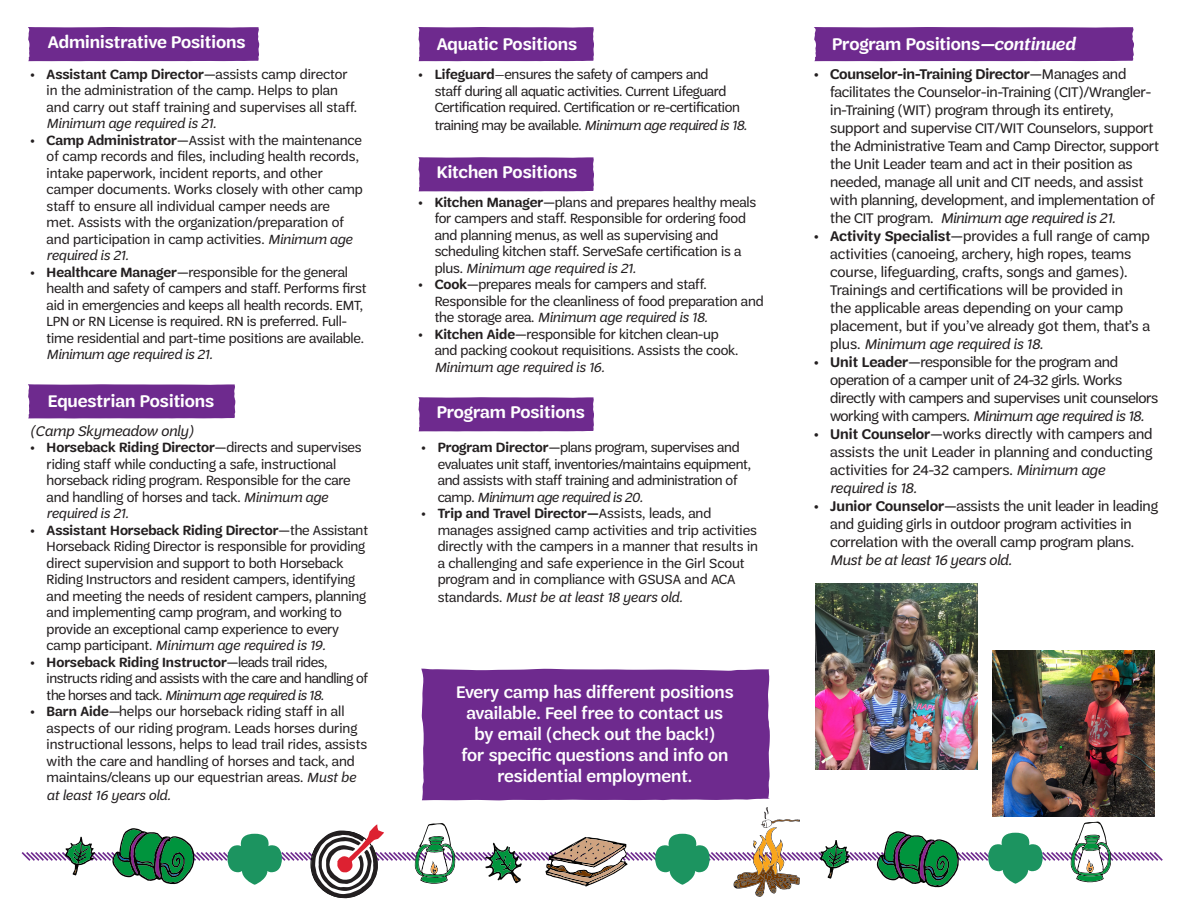
<style>
.page{position:relative;width:1188px;height:918px;background:#fff}
.page>*{position:absolute;margin:0;border:0;box-sizing:border-box;transform-origin:0 0}
.t1{font:500 18px/21px "Trefoil Sans";color:#fff;text-align:center}
.t2{font:600 18px "Trefoil Sans";color:#fff}
.t3{font:15px/18px "Trefoil Sans";letter-spacing:-.01em;color:#231f20}
.t4{font:italic 15px "Trefoil Sans";color:#231f20}
.t5{font:14.25px/16.5px "Trefoil Sans";letter-spacing:-.01em;color:#231f20}
.t6{font:14.25px/16.5px "Trefoil Sans";letter-spacing:-.03em;color:#231f20}
.t7{font:italic 14.25px "Trefoil Sans";color:#231f20}
.s1{font-weight:600}
.s2{font-style:italic}
.s3{font-family:"Omnes Girl Scouts"}
.s4{font-weight:500}
.s5{font-style:normal}
</style>
<div class="page">
<img style="left:992px;top:650px;width:162px;height:157px">
<div style="left:421px;top:669px;width:349px;height:131px;background:#6e2a8e"></div>
<div style="left:28px;top:384px;width:207px;height:34px;background:#6e2a8e"></div>
<div style="left:28px;top:27px;width:231px;height:34px;background:#6e2a8e"></div>
<svg style="left:21px;top:807px;width:1142px;height:91px"></svg>
<img style="left:815px;top:583px;width:163px;height:186px">
<div style="left:418px;top:27px;width:176px;height:34px;background:#6e2a8e"></div>
<div style="left:418px;top:157px;width:176px;height:34px;background:#6e2a8e"></div>
<div style="left:418px;top:397px;width:176px;height:34px;background:#6e2a8e"></div>
<div style="left:814px;top:27px;width:320px;height:34px;background:#6e2a8e"></div>
<p class="t2" style="left:48px;top:32px;width:199px">Administrative Positions</p>
<p class="t5" style="left:47px;top:66px;width:312px;text-indent:-16px"><span class="s1">• Assistant Camp Director</span>—assists camp director in the administration of the camp. Helps to plan and carry out staff training and supervises all staff.<br><span class="s2">Minimum age required is 21.</span></p>
<p class="t5" style="left:47px;top:132px;width:318px;text-indent:-16px"><span class="s1">• Camp Administrator</span>—Assist with the maintenance of camp records and files, including health records, intake paperwork, incident reports, and other camper documents. Works closely with other camp staff to ensure all individual camper needs are<br>met. Assists with the organization/preparation of and participation in camp activities. <span class="s2">Minimum age required is 21.</span></p>
<p class="t5" style="left:47px;top:264px;width:321px;text-indent:-16px"><span class="s1">• Healthcare Manager</span>—responsible for the general health and safety of campers and staff. Performs first aid in emergencies and keeps all health records. EMT, LPN or RN License is required. RN is preferred. Full&shy;time residential and part-time positions are available.<br><span class="s2">Minimum age required is 21.</span></p>
<p class="t2" style="left:48px;top:391px;width:168px">Equestrian Positions</p>
<p class="t4" style="left:30px;top:422px;width:165px">(Camp Skymeadow only)</p>
<p class="t5" style="left:47px;top:439px;width:316px;text-indent:-16px"><span class="s1">• Horseback Riding Director</span>—directs and supervises riding staff while conducting a safe, instructional horseback riding program. Responsible for the care and handling of horses and tack. <span class="s2">Minimum age required is 21.</span></p>
<p class="t5" style="left:47px;top:522px;width:323px;text-indent:-16px"><span class="s1">• Assistant Horseback Riding Director</span>—the Assistant Horseback Riding Director is responsible for providing direct supervision and support to both Horseback Riding Instructors and resident campers, identifying and meeting the needs of resident campers, planning and implementing camp program, and working to provide an exceptional camp experience to every camp participant. <span class="s2">Minimum age required is 19.</span></p>
<p class="t6" style="left:47px;top:654px;width:323px;text-indent:-16px"><span class="s1">• Horseback Riding Instructor</span>—leads trail rides, instructs riding and assists with the care and handling of the horses and tack. <span class="s2">Minimum age required is 18.</span></p>
<p class="t5" style="left:47px;top:703px;width:322px;text-indent:-16px"><span class="s1">• Barn Aide</span><span class="s2">—</span>helps our horseback riding staff in all aspects of our riding program. Leads horses during instructional lessons, helps to lead trail rides, assists with the care and handling of horses and tack, and maintains/cleans up our equestrian areas. <span class="s2">Must be</span></p>
<p class="t7" style="left:47px;top:788px;width:126px">at least 16 years old.</p>
<p class="t2" style="left:437px;top:34px;width:142px">Aquatic Positions</p>
<p class="t5" style="left:435px;top:66px;width:307px;text-indent:-16px"><span class="s1">• Lifeguard</span><span class="s3">—</span>ensures the safety of campers and<br>staff during all aquatic activities. Current Lifeguard<br>Certification required. Certification or re-certification</p>
<p class="t5" style="left:435px;top:117px;width:314px">training may be available. <span class="s2">Minimum age required is 18.</span></p>
<p class="t2" style="left:437px;top:162px;width:142px">Kitchen Positions</p>
<p class="t5" style="left:435px;top:194px;width:323px;text-indent:-16px"><span class="s1">• Kitchen Manager</span>—plans and prepares healthy meals for campers and staff. Responsible for ordering food and planning menus, as well as supervising and scheduling kitchen staff. ServeSafe certification is a plus. <span class="s2">Minimum age required is 21.</span></p>
<p class="t5" style="left:435px;top:276px;width:331px;text-indent:-16px"><span class="s1">• Cook</span>—prepares meals for campers and staff.<br>Responsible for the cleanliness of food preparation and the storage area. <span class="s2">Minimum age required is 18.</span></p>
<p class="t5" style="left:435px;top:326px;width:305px;text-indent:-16px"><span class="s1">• Kitchen Aide</span>—responsible for kitchen clean-up and packing cookout requisitions. Assists the cook.<br><span class="s2">Minimum age required is 16.</span></p>
<p class="t2" style="left:437px;top:402px;width:150px">Program Positions</p>
<p class="t5" style="left:438px;top:439px;width:315px;text-indent:-16px"><span class="s1">• Program Director</span>—plans program, supervises and evaluates unit staff, inventories/maintains equipment, and assists with staff training and administration of camp. <span class="s2">Minimum age required is 20.</span></p>
<p class="t5" style="left:438px;top:505px;width:322px;text-indent:-16px"><span class="s1">• Trip and Travel Director</span><span class="s4">—</span>Assists, leads, and manages assigned camp activities and trip activities directly with the campers in a manner that results in a challenging and safe experience in the Girl Scout program and in compliance with GSUSA and ACA</p>
<p class="t7" style="left:438px;top:590px;width:246px"><span class="s5">standards.</span> Must be at least 18 years old.</p>
<p class="t1" style="left:456px;top:681px;width:279px">Every camp has different positions available. Feel free to contact us by email (check out the back!)<br>for specific questions and info on residential employment.</p>
<p class="t2" style="left:832px;top:34px;width:244px">Program Positions<span class="s2">—continued</span></p>
<p class="t3" style="left:830px;top:65px;width:331px;text-indent:-16px"><span class="s1">• Counselor-in-Training Director</span>—Manages and facilitates the Counselor-in-Training (CIT)/Wrangler&shy;in-Training (WIT) program through its entirety, support and supervise CIT/WIT Counselors, support the Administrative Team and Camp Director, support the Unit Leader team and act in their position as needed, manage all unit and CIT needs, and assist with planning, development, and implementation of the CIT program. <span class="s2">Minimum age required is 21.</span></p>
<p class="t3" style="left:830px;top:227px;width:321px;text-indent:-16px"><span class="s1">• Activity Specialist</span>—provides a full range of camp activities (canoeing, archery, high ropes, teams course, lifeguarding, crafts, songs and games).<br>Trainings and certifications will be provided in<br>the applicable areas depending on your camp placement, but if you’ve already got them, that’s a plus. <span class="s2">Minimum age required is 18.</span></p>
<p class="t3" style="left:830px;top:353px;width:330px;text-indent:-16px"><span class="s1">• Unit Leader</span>—responsible for the program and operation of a camper unit of 24-32 girls. Works directly with campers and supervises unit counselors working with campers. <span class="s2">Minimum age required is 18.</span></p>
<p class="t3" style="left:830px;top:425px;width:324px;text-indent:-16px"><span class="s1">• Unit Counselor</span>—works directly with campers and assists the unit Leader in planning and conducting activities for 24-32 campers. <span class="s2">Minimum age required is 18.</span></p>
<p class="t3" style="left:830px;top:497px;width:329px;text-indent:-16px"><span class="s1">• Junior Counselor</span>—assists the unit leader in leading and guiding girls in outdoor program activities in correlation with the overall camp program plans.<br><span class="s2">Must be at least 16 years old.</span></p>
</div>
